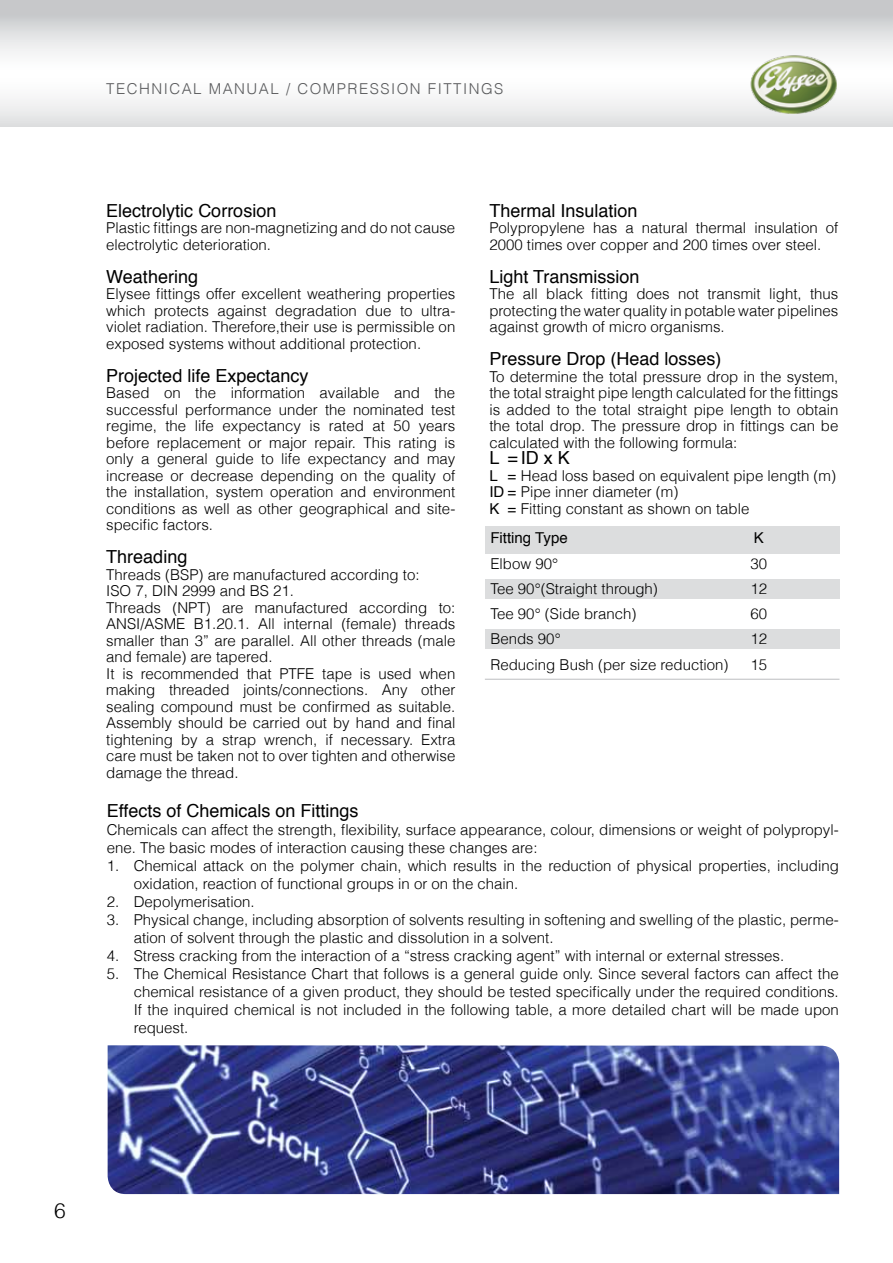
<style>
.page{position:relative;width:893px;height:1263px;background:#fff}
.page>*{position:absolute;margin:0;border:0;box-sizing:border-box;transform-origin:0 0}
.t1{font:300 21px "Helvetica";color:#000}
.t2{font:18px "Helvetica";color:#000}
.t3{font:300 15px/16.5px "Helvetica";color:#000}
.t4{font:300 15px "Helvetica";letter-spacing:.1em;color:#58595b}
.t5{font:15px "Helvetica";color:#000}
.s1{font-weight:400}
</style>
<div class="page">
<svg style="left:0;top:0;width:892px;height:126px"></svg>
<img style="left:749px;top:53px;width:90px;height:62px">
<svg style="left:892px;top:0;width:1px;height:126px"></svg>
<div style="left:485px;top:579px;width:354px;height:20px;background:#dcddde"></div>
<div style="left:485px;top:629px;width:354px;height:19px;background:#dcddde"></div>
<div style="left:485px;top:526px;width:354px;height:28px;background:#dcddde"></div>
<hr style="left:485px;top:679px;width:354px;height:1px;background:#bcbec0">
<img style="left:108px;top:1045px;width:731px;height:149px">
<p class="t4" style="left:106px;top:79px;width:399px">TECHNICAL MANUAL / COMPRESSION FITTINGS</p>
<p class="t2" style="left:106px;top:197px;width:172px">Electrolytic Corrosion</p>
<p class="t3" style="left:106px;top:220px;width:350px">Plastic fittings are non-magnetizing and do not cause electrolytic deterioration.</p>
<p class="t2" style="left:106px;top:263px;width:93px">Weathering</p>
<p class="t3" style="left:106px;top:286px;width:351px;text-align:justify">Elysee fittings offer excellent weathering properties which protects against degradation due to ultra&shy;violet radiation. Therefore,their use is permissible on exposed systems without additional protection.</p>
<p class="t2" style="left:106px;top:362px;width:204px">Projected life Expectancy</p>
<p class="t3" style="left:106px;top:385px;width:351px;text-align:justify">Based on the information available and the successful performance under the nominated test regime, the life expectancy is rated at 50 years before replacement or major repair. This rating is only a general guide to life expectancy and may increase or decrease depending on the quality of the installation, system operation and environment conditions as well as other geographical and site&shy;specific factors.</p>
<p class="t2" style="left:106px;top:543px;width:83px">Threading</p>
<p class="t3" style="left:106px;top:566px;width:351px">Threads (BSP) are manufactured according to:<br>ISO 7, DIN 2999 and BS 21.<br>Threads (NPT) are manufactured according to:<br>ANSI/ASME B1.20.1. All internal (female) threads smaller than 3” are parallel. All other threads (male and female) are tapered.<br>It is recommended that PTFE tape is used when making threaded joints/connections. Any other sealing compound must be confirmed as suitable.<br>Assembly should be carried out by hand and final tightening by a strap wrench, if necessary. Extra care must be taken not to over tighten and otherwise damage the thread.</p>
<p class="t2" style="left:489px;top:197px;width:150px">Thermal Insulation</p>
<p class="t3" style="left:489px;top:220px;width:351px">Polypropylene has a natural thermal insulation of<br>2000 times over copper and 200 times over steel.</p>
<p class="t2" style="left:489px;top:263px;width:152px">Light Transmission</p>
<p class="t3" style="left:489px;top:286px;width:351px;text-align:justify">The all black fitting does not transmit light, thus protecting the water quality in potable water pipelines against growth of micro organisms.</p>
<p class="t2" style="left:489px;top:345px;width:234px">Pressure Drop (Head losses)</p>
<p class="t3" style="left:489px;top:368px;width:351px;text-align:justify">To determine the total pressure drop in the system, the total straight pipe length calculated for the fittings is added to the total straight pipe length to obtain the total drop. The pressure drop in fittings can be calculated with the following formula:</p>
<p class="t2" style="left:489px;top:444px;width:82px">L =ID x K</p>
<p class="t3" style="left:489px;top:467px;width:348px"><span class="s1">L =</span> Head loss based on equivalent pipe length (m)<br><span class="s1">ID =</span> Pipe inner diameter (m)<br><span class="s1">K =</span> Fitting constant as shown on table</p>
<p class="t5" style="left:490px;top:526px;width:79px">Fitting Type</p>
<p class="t5" style="left:754px;top:526px;width:12px">K</p>
<p class="t3" style="left:490px;top:555px;width:69px">Elbow 90°</p>
<p class="t3" style="left:751px;top:555px;width:18px">30</p>
<p class="t3" style="left:490px;top:580px;width:169px">Tee 90°(Straight through)</p>
<p class="t3" style="left:751px;top:580px;width:18px">12</p>
<p class="t3" style="left:490px;top:605px;width:148px">Tee 90° (Side branch)</p>
<p class="t3" style="left:751px;top:605px;width:18px">60</p>
<p class="t3" style="left:490px;top:631px;width:72px">Bends 90°</p>
<p class="t3" style="left:751px;top:631px;width:18px">12</p>
<p class="t3" style="left:490px;top:656px;width:240px">Reducing Bush (per size reduction)</p>
<p class="t3" style="left:751px;top:656px;width:18px">15</p>
<p class="t2" style="left:107px;top:797px;width:253px">Effects of Chemicals on Fittings</p>
<p class="t3" style="left:107px;top:821px;width:734px;line-height:18px">Chemicals can affect the strength, flexibility, surface appearance, colour, dimensions or weight of polypropyl&shy;ene. The basic modes of interaction causing these changes are:</p>
<p class="t3" style="left:134px;top:857px;width:707px;line-height:18px;text-indent:-27px">1. Chemical attack on the polymer chain, which results in the reduction of physical properties, including oxidation, reaction of functional groups in or on the chain.</p>
<p class="t3" style="left:107px;top:894px;width:149px">2. Depolymerisation.</p>
<p class="t3" style="left:134px;top:911px;width:706px;line-height:18px;text-indent:-27px">3. Physical change, including absorption of solvents resulting in softening and swelling of the plastic, perme&shy;ation of solvent through the plastic and dissolution in a solvent.</p>
<p class="t3" style="left:107px;top:948px;width:679px">4. Stress cracking from the interaction of a “stress cracking agent” with internal or external stresses.</p>
<p class="t3" style="left:134px;top:965px;width:707px;line-height:18px;text-align:justify;text-indent:-27px">5. The Chemical Resistance Chart that follows is a general guide only. Since several factors can affect the chemical resistance of a given product, they should be tested specifically under the required conditions.<br>If the inquired chemical is not included in the following table, a more detailed chart will be made upon request.</p>
<h1 class="t1" style="left:54px;top:1198px;width:13px">6</h1>
</div>
